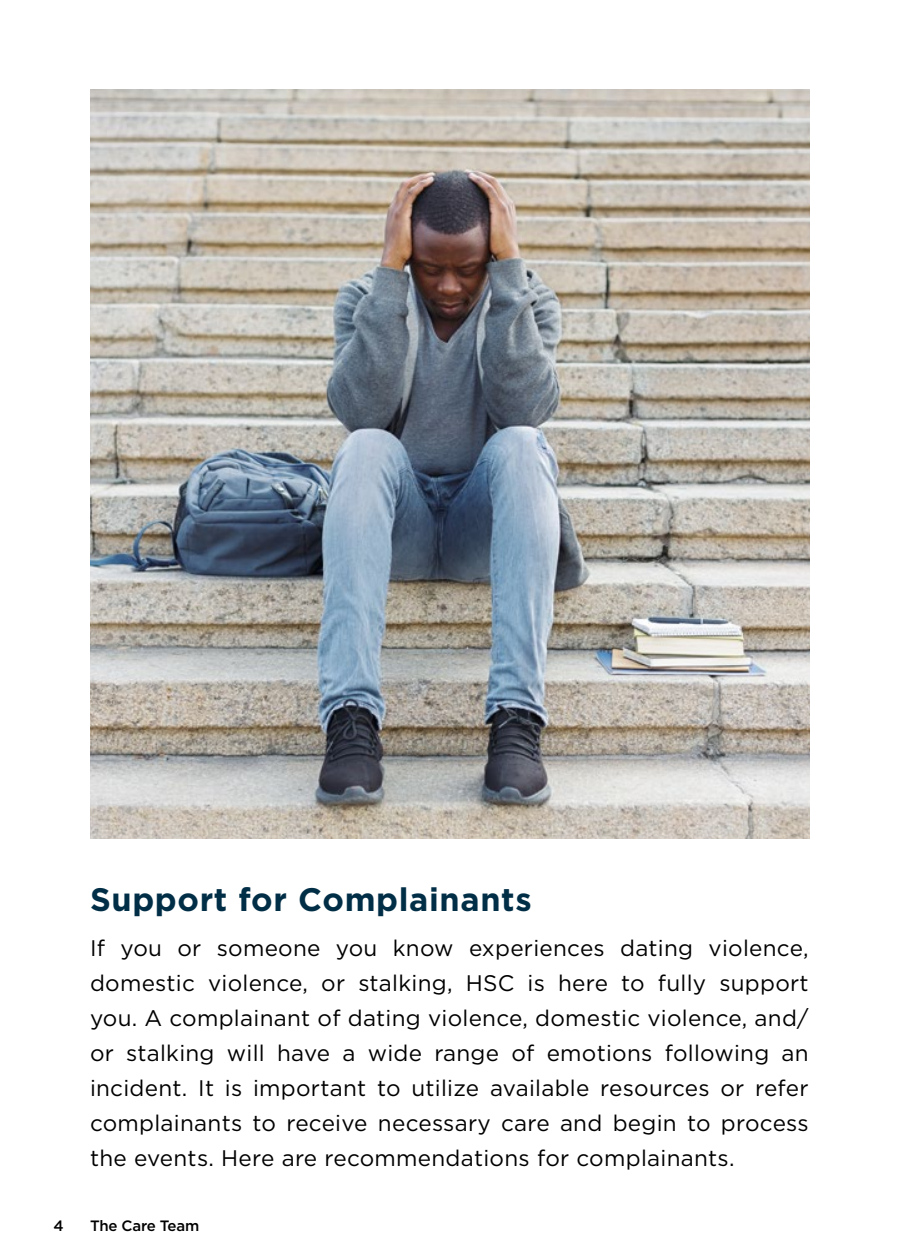
<style>
.page{position:relative;width:900px;height:1260px;background:#fff}
.page>*{position:absolute;margin:0;border:0;box-sizing:border-box;transform-origin:0 0}
.t1{font:700 32.5px "Gotham";letter-spacing:.02em;color:#002e46}
.t2{font:22.5px/35px "Gotham";letter-spacing:.01em;color:#000;text-align:justify}
.t3{font:500 15px "Gotham";letter-spacing:-.015em;color:#000}
</style>
<div class="page">
<img style="left:90px;top:90px;width:720px;height:749px">
<h1 class="t1" style="left:90px;top:881px;width:443px">Support for Complainants</h1>
<p class="t2" style="left:90px;top:930px;width:720px">If you or someone you know experiences dating violence, domestic violence, or stalking, HSC is here to fully support you. A complainant of dating violence, domestic violence, and/ or stalking will have a wide range of emotions following an incident. It is important to utilize available resources or refer complainants to receive necessary care and begin to process the events. Here are recommendations for complainants.</p>
<p class="t3" style="left:53px;top:1216px;width:12px">4</p>
<p class="t3" style="left:90px;top:1216px;width:111px">The Care Team</p>
</div>
